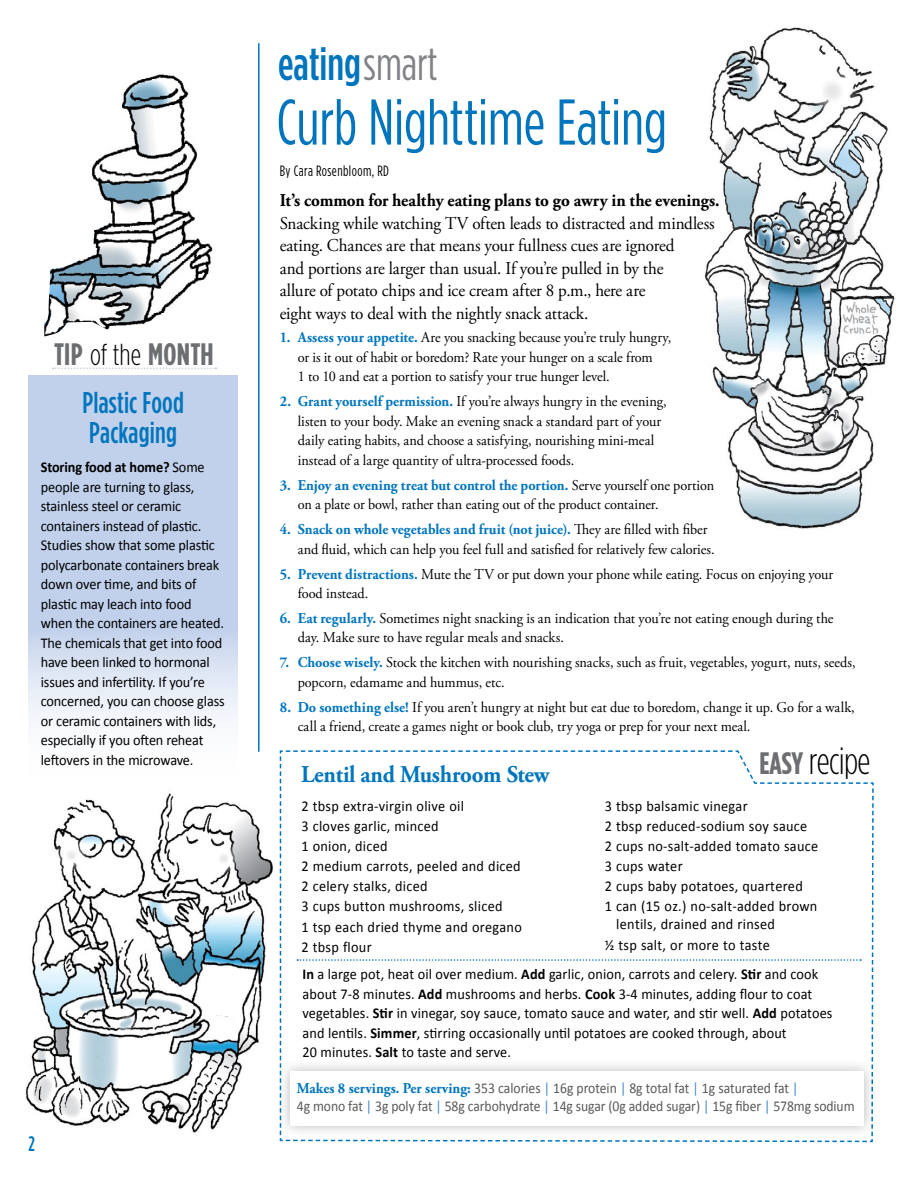
<style>
.page{position:relative;width:918px;height:1188px;background:#fff}
.page>*{position:absolute;margin:0;border:0;box-sizing:border-box;transform-origin:0 0}
.t1{font:64.5px "Gotham Condensed";letter-spacing:-.005em;color:#0075bd;scale:.95 1}
.t2{font:500 46.5px "Gotham Condensed";color:#0075bd;scale:.95 1}
.t3{font:300 37.5px "Gotham Condensed";letter-spacing:-.02em;color:#000}
.t4{font:700 31.05px "Gotham Condensed";letter-spacing:.01em;color:#6d6e71}
.t5{font:500 30px/30px "Gotham Condensed";letter-spacing:.005em;color:#0075bd;scale:.95 1}
.t6{font:700 24px "Adobe Garamond Pro";letter-spacing:-.01em;color:#0075bd;scale:.95 1}
.t7{font:500 21px "Gotham Condensed";color:#0075bd;scale:.95 1}
.t8{font:18px/22.5px "Adobe Garamond Pro";letter-spacing:-.01em;color:#000;scale:.95 1}
.t9{font:700 18px "Adobe Garamond Pro";color:#000;scale:.95 1}
.t10{font:15px/19.5px "Adobe Garamond Pro";color:#000;scale:.95 1}
.t11{font:15px/20.1px "Calibri";letter-spacing:.01em;color:#000;scale:.95 1}
.t12{font:15px/19.5px "Calibri";letter-spacing:-.01em;color:#000;scale:.95 1}
.t13{font:15px/18px "Calibri";letter-spacing:-.005em;color:#58595b;scale:.91 1}
.t14{font:15px "Gotham Condensed";letter-spacing:.03em;color:#000;scale:.95 1}
.s1{font-weight:300;font-size:30px;color:#000}
.s2{font-weight:700}
.s3{font-weight:400;color:#808285}
.s4{font-weight:700;color:#0075bd}
.s5{font-weight:700;font-size:31.05px;color:#6d6e71}
.s6{font-family:"Adobe Garamond Pro";font-weight:700;color:#0075bd}
.s7{color:#4888c7}
</style>
<div class="page">
<img style="left:25px;top:793px;width:248px;height:340px">
<svg style="left:197px;top:966px;width:56px;height:52px"></svg>
<img style="left:705px;top:27px;width:190px;height:502px">
<svg style="left:28px;top:375px;width:210px;height:346px;fill:#c1d0eb"></svg>
<svg style="left:53px;top:368px;width:164px;height:1px"></svg>
<hr style="left:258px;top:43px;width:2px;height:709px;background:#0075bd">
<svg style="left:280px;top:750px;width:594px;height:393px"></svg>
<img style="left:44px;top:74px;width:169px;height:262px">
<h3 class="t4" style="left:54px;top:336px;width:161px">TIP <span class="s1">of the</span> MONTH</h3>
<h3 class="t5" style="left:82px;top:387px;width:108px">Plastic Food<br>Packaging</h3>
<p class="t12" style="left:41px;top:457px;width:195px"><span class="s2">Storing food at home?</span> Some people are turning to glass, stainless steel or ceramic containers instead of plastic.<br>Studies show that some plastic polycarbonate containers break down over time, and bits of plastic may leach into food when the containers are heated.<br>The chemicals that get into food have been linked to hormonal issues and infertility. If you’re concerned, you can choose glass or ceramic containers with lids, especially if you often reheat leftovers in the microwave.</p>
<h3 class="t7" style="left:28px;top:1131px;width:8px">2</h3>
<h2 class="t2" style="left:278px;top:37px;width:169px">eating<span class="s3">smart</span></h2>
<h1 class="t1" style="left:277px;top:85px;width:412px">Curb Nighttime Eating</h1>
<p class="t14" style="left:280px;top:162px;width:117px">By Cara Rosenbloom, RD</p>
<p class="t9" style="left:280px;top:190px;width:465px">It’s common for healthy eating plans to go awry in the evenings.</p>
<p class="t8" style="left:280px;top:212px;width:459px">Snacking while watching TV often leads to distracted and mindless eating. Chances are that means your fullness cues are ignored<br>and portions are larger than usual. If you’re pulled in by the<br>allure of potato chips and ice cream after 8 p.m., here are<br>eight ways to deal with the nightly snack attack.</p>
<p class="t10" style="left:298px;top:328px;width:395px;text-indent:-18px"><span class="s4">1. Assess your appetite.</span> Are you snacking because you’re truly hungry, or is it out of habit or boredom? Rate your hunger on a scale from<br>1 to 10 and eat a portion to satisfy your true hunger level.</p>
<p class="t10" style="left:298px;top:392px;width:390px;text-indent:-18px"><span class="s4">2. Grant yourself permission.</span> If you’re always hungry in the evening, listen to your body. Make an evening snack a standard part of your daily eating habits, and choose a satisfying, nourishing mini-meal instead of a large quantity of ultra-processed foods.</p>
<p class="t10" style="left:298px;top:476px;width:440px;text-indent:-18px"><span class="s4">3. Enjoy an evening treat but control the portion.</span> Serve yourself one portion on a plate or bowl, rather than eating out of the product container.</p>
<p class="t10" style="left:298px;top:520px;width:440px;text-indent:-18px"><span class="s4">4. Snack on whole vegetables and fruit (not juice).</span> They are filled with fiber and fluid, which can help you feel full and satisfied for relatively few calories.</p>
<p class="t10" style="left:298px;top:565px;width:565px;text-indent:-18px"><span class="s4">5. Prevent distractions.</span> Mute the TV or put down your phone while eating. Focus on enjoying your food instead.</p>
<p class="t10" style="left:298px;top:609px;width:565px;text-indent:-18px"><span class="s4">6. Eat regularly.</span> Sometimes night snacking is an indication that you’re not eating enough during the day. Make sure to have regular meals and snacks.</p>
<p class="t10" style="left:298px;top:653px;width:589px;text-indent:-18px"><span class="s4">7. Choose wisely.</span> Stock the kitchen with nourishing snacks, such as fruit, vegetables, yogurt, nuts, seeds, popcorn, edamame and hummus, etc.</p>
<p class="t10" style="left:298px;top:698px;width:588px;text-indent:-18px"><span class="s4">8. Do something else!</span> If you aren’t hungry at night but eat due to boredom, change it up. Go for a walk, call a friend, create a games night or book club, try yoga or prep for your next meal.</p>
<h3 class="t6" style="left:301px;top:760px;width:263px">Lentil and Mushroom Stew</h3>
<h3 class="t3" style="left:760px;top:740px;width:113px"><span class="s5">EASY</span> recipe</h3>
<p class="t11" style="left:301px;top:795px;width:234px">2 tbsp extra-virgin olive oil<br>3 cloves garlic, minced<br>1 onion, diced<br>2 medium carrots, peeled and diced<br>2 celery stalks, diced<br>3 cups button mushrooms, sliced<br>1 tsp each dried thyme and oregano<br>2 tbsp flour</p>
<p class="t11" style="left:605px;top:795px;width:226px">3 tbsp balsamic vinegar<br>2 tbsp reduced-sodium soy sauce<br>2 cups no-salt-added tomato sauce<br>3 cups water<br>2 cups baby potatoes, quartered<br>1 can (15 oz.) no-salt-added brown</p>
<p class="t11" style="left:605px;top:914px;width:181px;text-indent:11px">lentils, drained and rinsed ½ tsp salt, or more to taste</p>
<p class="t11" style="left:302px;top:964px;width:560px;line-height:19.5px"><span class="s2">In</span> a large pot, heat oil over medium. <span class="s2">Add</span> garlic, onion, carrots and celery. <span class="s2">Stir</span> and cook about 7-8 minutes. <span class="s2">Add</span> mushrooms and herbs. <span class="s2">Cook</span> 3-4 minutes, adding flour to coat vegetables. <span class="s2">Stir</span> in vinegar, soy sauce, tomato sauce and water, and stir well. <span class="s2">Add</span> potatoes and lentils. <span class="s2">Simmer</span>, stirring occasionally until potatoes are cooked through, about<br>20 minutes. <span class="s2">Salt</span> to taste and serve.</p>
<p class="t13" style="left:297px;top:1078px;width:615px"><span class="s6">Makes 8 servings. Per serving:</span> 353 calories <span class="s7">|</span> 16g protein <span class="s7">|</span> 8g total fat <span class="s7">|</span> 1g saturated fat <span class="s7">|<br></span>4g mono fat <span class="s7">|</span> 3g poly fat <span class="s7">|</span> 58g carbohydrate <span class="s7">|</span> 14g sugar (0g added sugar) <span class="s7">|</span> 15g fiber <span class="s7">|</span> 578mg sodium</p>
</div>
